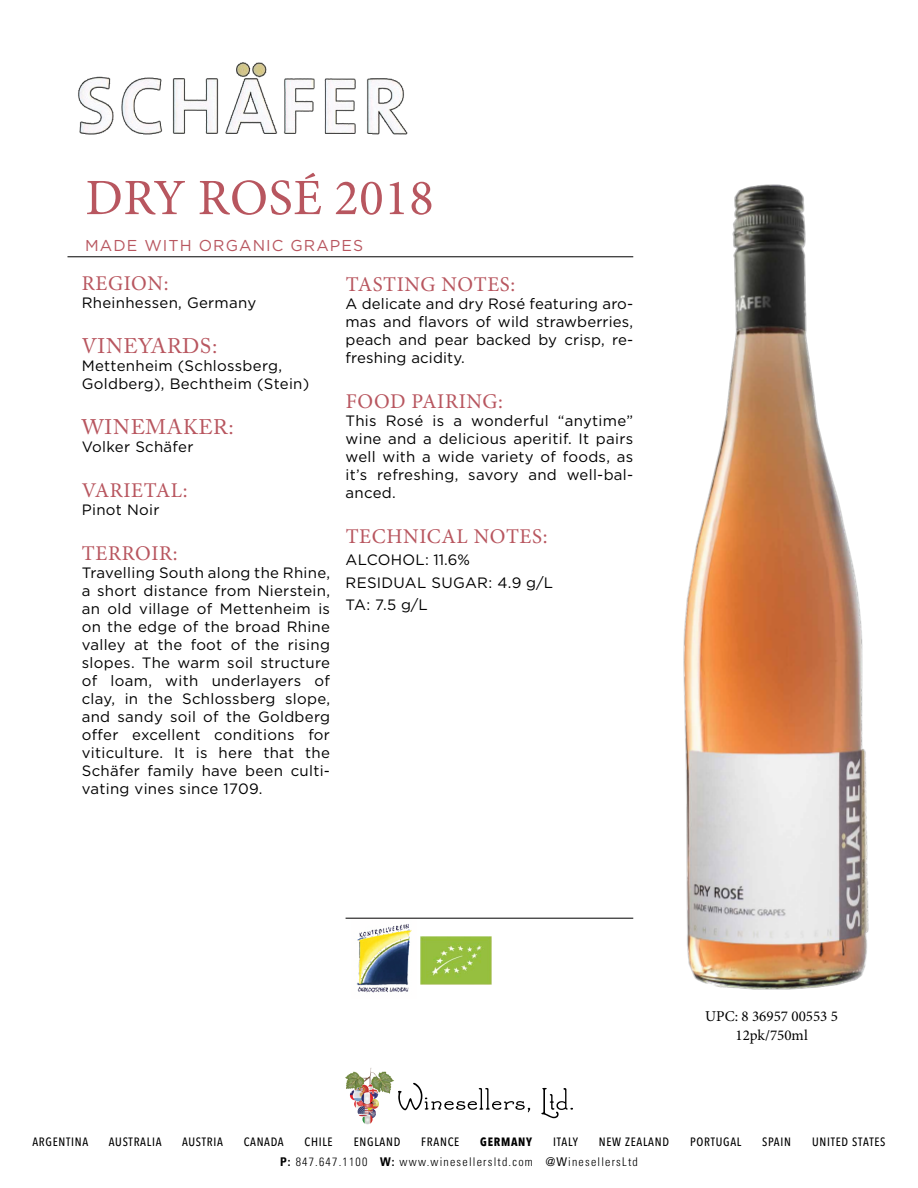
<style>
.page{position:relative;width:918px;height:1188px;background:#fff}
.page>*{position:absolute;margin:0;border:0;box-sizing:border-box;transform-origin:0 0}
.t1{font:51px "Minion Pro";letter-spacing:.01em;color:#b8565f}
.t2{font:21px "Minion Pro";letter-spacing:.03em;color:#b8565f}
.t3{font:21px "Adobe Caslon Pro";letter-spacing:.035em;color:#b8565f}
.t4{font:15.75px "Gotham";letter-spacing:.07em;color:#b8565f}
.t5{font:15px/18px "Gotham";letter-spacing:.02em;color:#000;text-align:justify}
.t6{font:15px/19.5px "Minion Pro";color:#000;text-align:center}
.t7{font:500 12px "Avenir Next Condensed";letter-spacing:.06em;color:#000}
.t8{font:300 condensed 12px "Univers LT Std";letter-spacing:.1em;color:#000}
.t9{font:700 12px "Avenir Next Condensed";letter-spacing:.06em;color:#000}
.s1{font-weight:700}
.s2{font-weight:400}
</style>
<div class="page">
<hr style="left:68px;top:256px;width:565px;height:1px;background:#000">
<img style="left:78px;top:62px;width:330px;height:73px">
<img style="left:356px;top:924px;width:56px;height:69px">
<img style="left:420px;top:937px;width:72px;height:48px">
<hr style="left:346px;top:918px;width:287px;height:1px;background:#000">
<img style="left:683px;top:184px;width:186px;height:806px">
<img style="left:345px;top:1068px;width:49px;height:57px">
<svg style="left:398px;top:1083px;width:132px;height:29px"></svg>
<svg style="left:541px;top:1088px;width:32px;height:30px"></svg>
<h1 class="t1" style="left:85px;top:164px;width:350px">DRY ROSÉ 2018</h1>
<p class="t4" style="left:85px;top:235px;width:280px">MADE WITH ORGANIC GRAPES</p>
<h2 class="t2" style="left:346px;top:270px;width:171px">TASTING NOTES:</h2>
<p class="t5" style="left:346px;top:294px;width:289px">A delicate and dry Rosé featuring aro&shy;mas and flavors of wild strawberries, peach and pear backed by crisp, re&shy;freshing acidity.</p>
<h2 class="t2" style="left:346px;top:387px;width:159px">FOOD PAIRING:</h2>
<p class="t5" style="left:346px;top:411px;width:289px">This Rosé is a wonderful “anytime” wine and a delicious aperitif. It pairs well with a wide variety of foods, as it’s refreshing, savory and well-bal&shy;anced.</p>
<h2 class="t2" style="left:346px;top:522px;width:203px">TECHNICAL NOTES:</h2>
<p class="t5" style="left:346px;top:548px;width:209px;line-height:22.5px;text-align:left">ALCOHOL: 11.6%<br>RESIDUAL SUGAR: 4.9 g/L<br>TA: 7.5 g/L</p>
<h2 class="t2" style="left:82px;top:269px;width:88px">REGION:</h2>
<p class="t5" style="left:82px;top:293px;width:176px">Rheinhessen, Germany</p>
<h2 class="t3" style="left:82px;top:333px;width:137px">VINEYARDS:</h2>
<p class="t5" style="left:82px;top:356px;width:229px">Mettenheim (Schlossberg,<br>Goldberg), Bechtheim (Stein)</p>
<h2 class="t3" style="left:82px;top:414px;width:153px">WINEMAKER:</h2>
<p class="t5" style="left:82px;top:437px;width:113px">Volker Schäfer</p>
<h2 class="t2" style="left:82px;top:476px;width:107px">VARIETAL:</h2>
<p class="t5" style="left:82px;top:500px;width:79px">Pinot Noir</p>
<h2 class="t2" style="left:82px;top:539px;width:97px">TERROIR:</h2>
<p class="t5" style="left:82px;top:563px;width:250px">Travelling South along the Rhine, a short distance from Nierstein, an old village of Mettenheim is on the edge of the broad Rhine valley at the foot of the rising slopes. The warm soil structure of loam, with underlayers of clay, in the Schlossberg slope, and sandy soil of the Goldberg offer excellent conditions for viticulture. It is here that the Schäfer family have been culti&shy;vating vines since 1709.</p>
<p class="t6" style="left:705px;top:1006px;width:134px">UPC: 8 36957 00553 5<br>12pk/750ml</p>
<p class="t7" style="left:32px;top:1135px;width:57px">ARGENTINA</p>
<p class="t7" style="left:109px;top:1135px;width:54px">AUSTRALIA</p>
<p class="t7" style="left:182px;top:1135px;width:42px">AUSTRIA</p>
<p class="t7" style="left:244px;top:1135px;width:42px">CANADA</p>
<p class="t7" style="left:305px;top:1135px;width:30px">CHILE</p>
<p class="t7" style="left:354px;top:1135px;width:48px">ENGLAND</p>
<p class="t7" style="left:421px;top:1135px;width:40px">FRANCE</p>
<p class="t9" style="left:480px;top:1134px;width:53px">GERMANY</p>
<p class="t7" style="left:553px;top:1135px;width:27px">ITALY</p>
<p class="t7" style="left:599px;top:1135px;width:72px">NEW ZEALAND</p>
<p class="t7" style="left:690px;top:1135px;width:53px">PORTUGAL</p>
<p class="t7" style="left:762px;top:1135px;width:31px">SPAIN</p>
<p class="t7" style="left:812px;top:1135px;width:75px">UNITED STATES</p>
<p class="t8" style="left:280px;top:1154px;width:359px"><span class="s1">P:</span> 847.647.1100 <span class="s1">W:</span> www.winesellersltd.com <span class="s2">@W</span>inesellersLtd</p>
</div>
